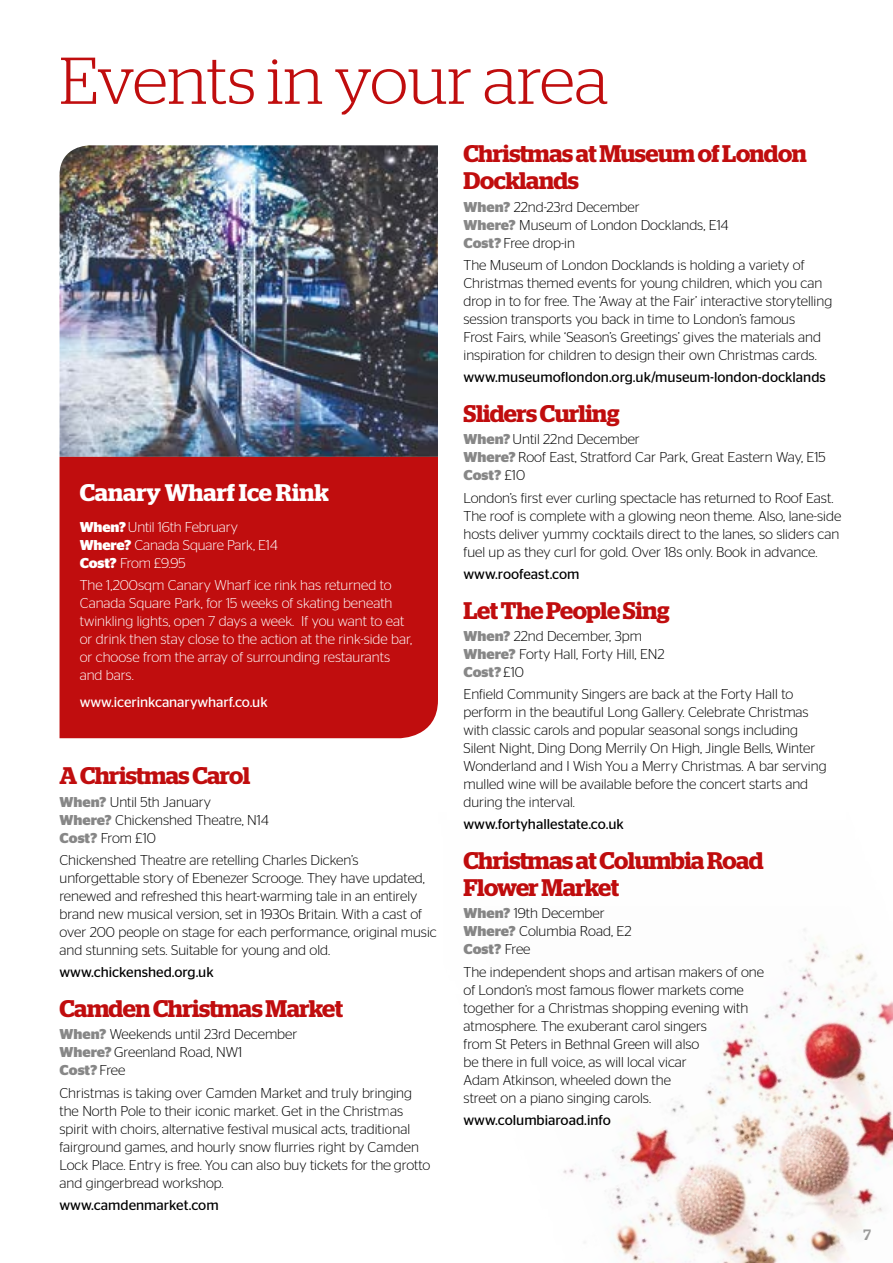
<style>
.page{position:relative;width:893px;height:1263px;background:#fff}
.page>*{position:absolute;margin:0;border:0;box-sizing:border-box;transform-origin:0 0}
.t1{font:300 66px "Stag";letter-spacing:-.005em;color:#c00d0e}
.t2{font:600 24px/27px "Stag";letter-spacing:-.02em;color:#c00d0e}
.t3{font:600 24px "Stag";color:#fff}
.t4{font:500 15px "Stag";color:#9d9d9c}
.t5{font:300 14.25px/18px "Stag Sans";color:#000}
.t6{font:300 14.25px/18px "Stag Sans";color:#fff}
.t7{font:14.25px "Stag Sans";color:#000}
.t8{font:14.25px "Stag Sans";letter-spacing:-.005em;color:#fff}
.s1{font-weight:700}
.s2{font-weight:700;color:#878787}
</style>
<div class="page">
<img style="left:60px;top:145px;width:378px;height:312px">
<div style="left:60px;top:457px;width:378px;height:281px;background:#c00d0e"></div>
<img style="left:563px;top:929px;width:330px;height:334px">
<h1 class="t1" style="left:60px;top:43px;width:551px">Events in your area</h1>
<h2 class="t3" style="left:80px;top:479px;width:251px">Canary Wharf Ice Rink</h2>
<p class="t6" style="left:80px;top:518px;width:199px"><span class="s1">When?</span> Until 16th February<br><span class="s1">Where?</span> Canada Square Park, E14<br><span class="s1">Cost?</span> From £9.95</p>
<p class="t6" style="left:80px;top:576px;width:334px">The 1,200sqm Canary Wharf ice rink has returned to Canada Square Park, for 15 weeks of skating beneath twinkling lights, open 7 days a week. If you want to eat or drink then stay close to the action at the rink-side bar, or choose from the array of surrounding restaurants and bars.</p>
<p class="t8" style="left:80px;top:694px;width:189px">www.icerinkcanarywharf.co.uk</p>
<h2 class="t2" style="left:60px;top:762px;width:192px">A Christmas Carol</h2>
<p class="t5" style="left:60px;top:792px;width:211px"><span class="s2">When?</span> Until 5th January<br><span class="s2">Where?</span> Chickenshed Theatre, N14<br><span class="s2">Cost?</span> From £10</p>
<p class="t5" style="left:60px;top:851px;width:379px">Chickenshed Theatre are retelling Charles Dicken’s unforgettable story of Ebenezer Scrooge. They have updated, renewed and refreshed this heart-warming tale in an entirely brand new musical version, set in 1930s Britain. With a cast of over 200 people on stage for each performance, original music and stunning sets. Suitable for young and old.</p>
<p class="t7" style="left:60px;top:964px;width:156px">www.chickenshed.org.uk</p>
<h2 class="t2" style="left:60px;top:995px;width:285px">Camden Christmas Market</h2>
<p class="t5" style="left:60px;top:1025px;width:239px"><span class="s2">When?</span> Weekends until 23rd December<br><span class="s2">Where?</span> Greenland Road, NW1<br><span class="s2">Cost?</span> Free</p>
<p class="t5" style="left:60px;top:1083px;width:372px">Christmas is taking over Camden Market and truly bringing the North Pole to their iconic market. Get in the Christmas spirit with choirs, alternative festival musical acts, traditional fairground games, and hourly snow flurries right by Camden Lock Place. Entry is free. You can also buy tickets for the grotto and gingerbread workshop.</p>
<p class="t7" style="left:60px;top:1197px;width:161px">www.camdenmarket.com</p>
<h2 class="t2" style="left:463px;top:140px;width:345px">Christmas at Museum of London<br>Docklands</h2>
<p class="t5" style="left:463px;top:198px;width:267px"><span class="s2">When?</span> 22nd-23rd December<br><span class="s2">Where?</span> Museum of London Docklands, E14<br><span class="s2">Cost?</span> Free drop-in</p>
<p class="t5" style="left:463px;top:256px;width:370px">The Museum of London Docklands is holding a variety of Christmas themed events for young children, which you can drop in to for free. The ‘Away at the Fair’ interactive storytelling session transports you back in time to London’s famous<br>Frost Fairs, while ‘Season’s Greetings’ gives the materials and inspiration for children to design their own Christmas cards.</p>
<p class="t7" style="left:463px;top:369px;width:364px">www.museumoflondon.org.uk/museum-london-docklands</p>
<h2 class="t2" style="left:463px;top:400px;width:158px">Sliders Curling</h2>
<p class="t5" style="left:463px;top:430px;width:364px"><span class="s2">When?</span> Until 22nd December<br><span class="s2">Where?</span> Roof East, Stratford Car Park, Great Eastern Way, E15<br><span class="s2">Cost?</span> £10</p>
<p class="t5" style="left:463px;top:488px;width:379px">London’s first ever curling spectacle has returned to Roof East.<br>The roof is complete with a glowing neon theme. Also, lane-side hosts deliver yummy cocktails direct to the lanes, so sliders can fuel up as they curl for gold. Over 18s only. Book in advance.</p>
<p class="t7" style="left:463px;top:566px;width:118px">www.roofeast.com</p>
<h2 class="t2" style="left:463px;top:596px;width:208px">Let The People Sing</h2>
<p class="t5" style="left:463px;top:627px;width:203px"><span class="s2">When?</span> 22nd December, 3pm<br><span class="s2">Where?</span> Forty Hall, Forty Hill, EN2<br><span class="s2">Cost?</span> £10</p>
<p class="t5" style="left:463px;top:685px;width:365px">Enfield Community Singers are back at the Forty Hall to perform in the beautiful Long Gallery. Celebrate Christmas with classic carols and popular seasonal songs including Silent Night, Ding Dong Merrily On High, Jingle Bells, Winter Wonderland and I Wish You a Merry Christmas. A bar serving mulled wine will be available before the concert starts and during the interval.</p>
<p class="t7" style="left:463px;top:816px;width:162px">www.fortyhallestate.co.uk</p>
<h2 class="t2" style="left:463px;top:847px;width:302px">Christmas at Columbia Road<br>Flower Market</h2>
<p class="t5" style="left:463px;top:904px;width:170px"><span class="s2">When?</span> 19th December<br><span class="s2">Where?</span> Columbia Road, E2<br><span class="s2">Cost?</span> Free</p>
<p class="t5" style="left:463px;top:962px;width:302px">The independent shops and artisan makers of one of London’s most famous flower markets come together for a Christmas shopping evening with atmosphere. The exuberant carol singers<br>from St Peters in Bethnal Green will also<br>be there in full voice, as will local vicar<br>Adam Atkinson, wheeled down the<br>street on a piano singing carols.</p>
<p class="t7" style="left:463px;top:1112px;width:149px">www.columbiaroad.info</p>
<p class="t4" style="left:864px;top:1225px;width:9px">7</p>
</div>
